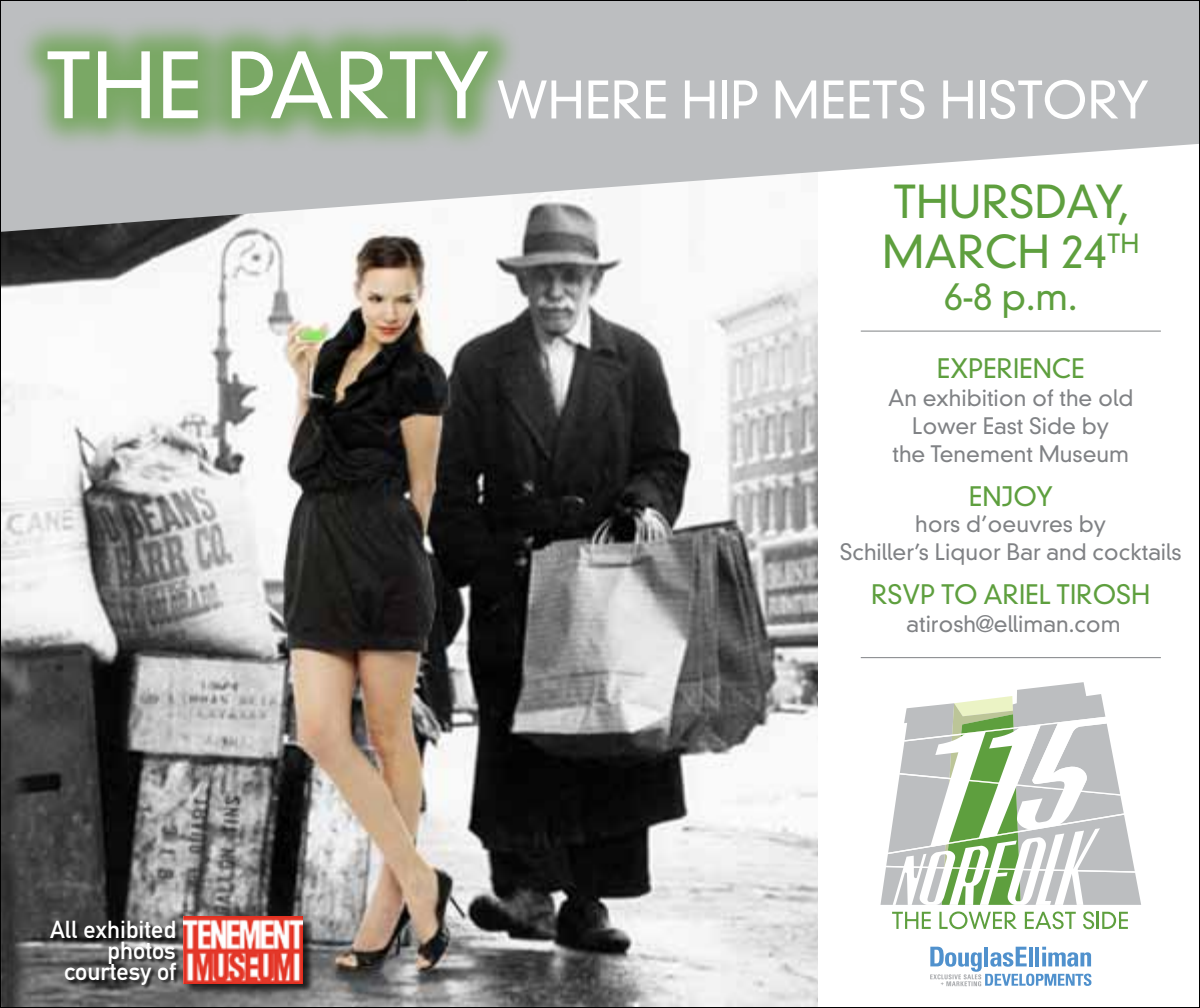
<style>
.page{position:relative;width:1200px;height:1008px;background:#fff}
.page>*{position:absolute;margin:0;border:0;box-sizing:border-box;transform-origin:0 0}
.t1{font:300 50px "DIN Neuzeit Grotesk";color:#fff}
.t2{font:300 44px/50px "DIN Neuzeit Grotesk";color:#5e9f3e}
.t3{font:300 36px "DIN Neuzeit Grotesk";color:#5e9f3e}
.t4{font:300 26px "DIN Neuzeit Grotesk";color:#5e9f3e}
.t5{font:24.2px/20.8px "DIN Mittelschrift";color:#fff;text-align:right}
.t6{font:300 22px/28px "DIN Neuzeit Grotesk";color:#808285;text-align:center}
.s1{font-size:88px}
</style>
<div class="page">
<img style="left:2px;top:232px;width:815px;height:774px">
<svg style="left:2px;top:2px;width:1196px;height:230px;fill:#bcbec0"></svg>
<svg style="left:880px;top:682px;width:261px;height:223px"></svg>
<svg style="left:892px;top:912px;width:39px;height:17px"></svg>
<svg style="left:939px;top:911px;width:78px;height:18px"></svg>
<svg style="left:1025px;top:911px;width:51px;height:18px"></svg>
<svg style="left:1083px;top:911px;width:45px;height:18px"></svg>
<svg style="left:930px;top:947px;width:161px;height:39px"></svg>
<div style="left:183px;top:916px;width:132px;height:80px;background:#000;opacity:.75"></div>
<img style="left:184px;top:916px;width:119px;height:68px">
<div style="left:51px;top:921px;width:130px;height:69px;background:#000;opacity:.75"></div>
<hr style="left:861px;top:331px;width:300px;height:1px;background:#808285">
<hr style="left:861px;top:657px;width:300px;height:1px;background:#808285">
<div style="left:10px;top:14px;width:509px;height:136px;background:#5e9f3e;opacity:.7"></div>
<h1 class="t1" style="left:46px;top:70px;width:1104px"><span class="s1">The Party</span>Where hip meets history</h1>
<h2 class="t2" style="left:882px;top:177px;width:259px">Thursday,<br>March 24<sup>th</sup></h2>
<h3 class="t3" style="left:944px;top:275px;width:135px">6-8 p.m.</h3>
<p class="t5" style="left:50px;top:920px;width:127px">All exhibited photos courtesy of</p>
<p class="t4" style="left:937px;top:353px;width:149px">Experience</p>
<p class="t6" style="left:888px;top:384px;width:247px">An exhibition of the old<br>Lower East Side by<br>the Tenement Museum</p>
<p class="t4" style="left:969px;top:481px;width:85px">Enjoy</p>
<p class="t6" style="left:840px;top:510px;width:343px">hors d’oeuvres by<br>Schiller’s Liquor Bar and cocktails</p>
<p class="t4" style="left:871px;top:579px;width:281px">RSVP to Ariel Tirosh</p>
<p class="t6" style="left:907px;top:610px;width:216px">atirosh@elliman.com</p>
</div>
